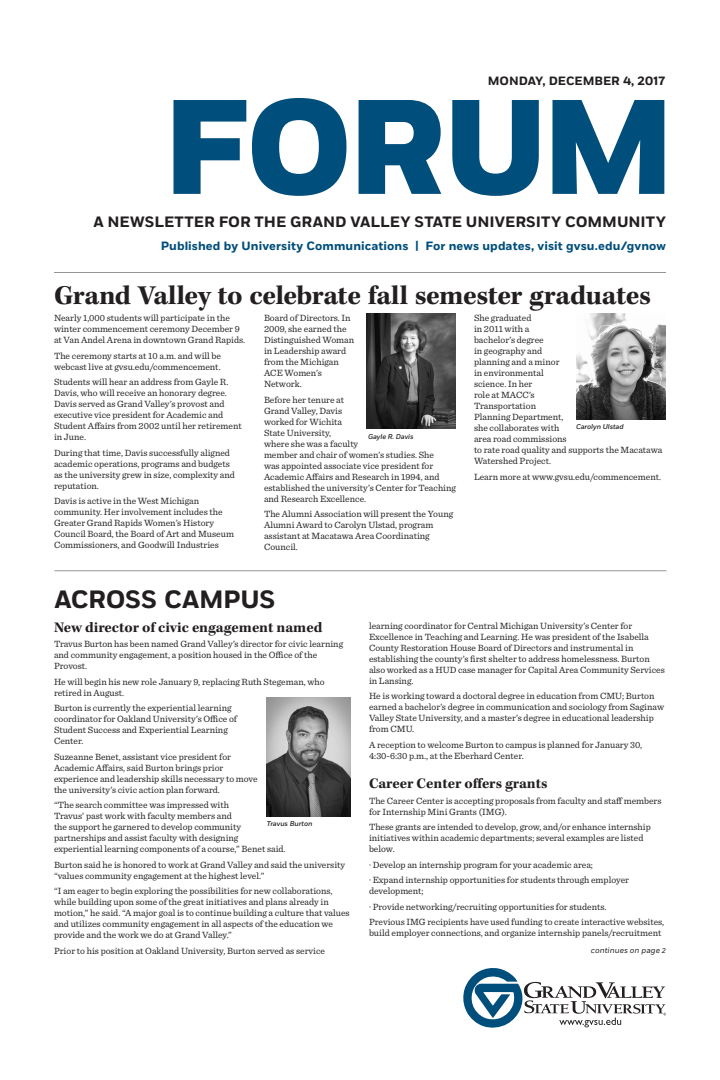
<style>
.page{position:relative;width:720px;height:1080px;background:#fff}
.page>*{position:absolute;margin:0;border:0;box-sizing:border-box;transform-origin:0 0}
.t1{font:800 134.1px "Fort";letter-spacing:-.03em;color:#004e7b}
.main_story_headline{font:700 28px "Kepler Std";letter-spacing:-.015em;color:#231f20}
.section_headline{font:700 25px "Fort";letter-spacing:-.015em;color:#231f20}
.story_headline{font:700 15px "Kepler Std";color:#231f20}
.t2{font:700 15px "Fort";color:#231f20}
.t3{font:700 12px "Fort";letter-spacing:.005em;color:#004e7b}
.t4{font:700 12px "Fort";letter-spacing:-.005em;color:#231f20}
.body_copy{font:9.5px/11px "Sentinel";color:#231f20}
.story_continue_right{font:italic 8px "Fort";letter-spacing:.005em;color:#231f20}
.photo_name{font:italic 500 7px "Fort";letter-spacing:-.01em;color:#231f20}
</style>
<div class="page">
<svg style="left:463px;top:968px;width:203px;height:60px"></svg>
<hr style="left:54px;top:570px;width:612px;height:1px;background:#939598">
<hr style="left:54px;top:272px;width:612px;height:1px;background:#939598">
<img style="left:366px;top:314px;width:90px;height:115px">
<img style="left:267px;top:698px;width:84px;height:118px">
<img style="left:576px;top:314px;width:90px;height:105px">
<p class="t4" style="left:488px;top:73px;width:179px">MONDAY, DECEMBER 4, 2017</p>
<p class="t1" style="left:162px;top:64px;width:515px">FORUM</p>
<p class="t2" style="left:93px;top:212px;width:574px">A NEWSLETTER FOR THE GRAND VALLEY STATE UNIVERSITY COMMUNITY</p>
<p class="t3" style="left:161px;top:239px;width:507px">Published by University Communications | For news updates, visit gvsu.edu/gvnow</p>
<p class="main_story_headline" style="left:54px;top:280px;width:599px">Grand Valley to celebrate fall semester graduates</p>
<p class="body_copy" style="left:54px;top:312px;width:193px">Nearly 1,000 students will participate in the winter commencement ceremony December 9 at Van Andel Arena in downtown Grand Rapids.</p>
<p class="body_copy" style="left:54px;top:349px;width:169px">The ceremony starts at 10 a.m. and will be webcast live at gvsu.edu/commencement.</p>
<p class="body_copy" style="left:54px;top:376px;width:189px">Students will hear an address from Gayle R.<br>Davis, who will receive an honorary degree.<br>Davis served as Grand Valley’s provost and executive vice president for Academic and Student Affairs from 2002 until her retirement in June.</p>
<p class="body_copy" style="left:54px;top:446px;width:182px">During that time, Davis successfully aligned academic operations, programs and budgets as the university grew in size, complexity and reputation.</p>
<p class="body_copy" style="left:54px;top:495px;width:181px">Davis is active in the West Michigan community. Her involvement includes the Greater Grand Rapids Women’s History Council Board, the Board of Art and Museum Commissioners, and Goodwill Industries</p>
<p class="body_copy" style="left:264px;top:312px;width:92px">Board of Directors. In<br>2009, she earned the<br>Distinguished Woman in Leadership award from the Michigan<br>ACE Women’s<br>Network.</p>
<p class="body_copy" style="left:264px;top:393px;width:193px">Before her tenure at<br>Grand Valley, Davis<br>worked for Wichita<br>State University,<br>where she was a faculty<br>member and chair of women’s studies. She<br>was appointed associate vice president for<br>Academic Affairs and Research in 1994, and established the university’s Center for Teaching and Research Excellence.</p>
<p class="body_copy" style="left:264px;top:508px;width:191px">The Alumni Association will present the Young Alumni Award to Carolyn Ulstad, program assistant at Macatawa Area Coordinating Council.</p>
<p class="body_copy" style="left:474px;top:312px;width:190px">She graduated<br>in 2011 with a<br>bachelor’s degree<br>in geography and<br>planning and a minor<br>in environmental<br>science. In her<br>role at MACC’s<br>Transportation<br>Planning Department,<br>she collaborates with<br>area road commissions<br>to rate road quality and supports the Macatawa<br>Watershed Project.</p>
<p class="body_copy" style="left:474px;top:470px;width:189px">Learn more at www.gvsu.edu/commencement.</p>
<p class="photo_name" style="left:576px;top:422px;width:49px">Carolyn Ulstad</p>
<p class="photo_name" style="left:368px;top:432px;width:47px">Gayle R. Davis</p>
<p class="section_headline" style="left:54px;top:584px;width:222px">ACROSS CAMPUS</p>
<p class="story_headline" style="left:54px;top:618px;width:270px">New director of civic engagement named</p>
<p class="body_copy" style="left:54px;top:638px;width:291px">Travus Burton has been named Grand Valley’s director for civic learning and community engagement, a position housed in the Office of the<br>Provost.</p>
<p class="body_copy" style="left:54px;top:675px;width:272px">He will begin his new role January 9, replacing Ruth Stegeman, who retired in August.</p>
<p class="body_copy" style="left:54px;top:702px;width:185px">Burton is currently the experiential learning coordinator for Oakland University’s Office of Student Success and Experiential Learning Center.</p>
<p class="body_copy" style="left:54px;top:750px;width:205px">Suzeanne Benet, assistant vice president for Academic Affairs, said Burton brings prior experience and leadership skills necessary to move the university’s civic action plan forward.</p>
<p class="body_copy" style="left:54px;top:799px;width:233px">“The search committee was impressed with<br>Travus’ past work with faculty members and<br>the support he garnered to develop community partnerships and assist faculty with designing experiential learning components of a course,” Benet said.</p>
<p class="body_copy" style="left:54px;top:858px;width:293px">Burton said he is honored to work at Grand Valley and said the university “values community engagement at the highest level.”</p>
<p class="body_copy" style="left:54px;top:885px;width:297px">“I am eager to begin exploring the possibilities for new collaborations, while building upon some of the great initiatives and plans already in motion,” he said. “A major goal is to continue building a culture that values and utilizes community engagement in all aspects of the education we provide and the work we do at Grand Valley.”</p>
<p class="body_copy" style="left:54px;top:944px;width:273px">Prior to his position at Oakland University, Burton served as service</p>
<p class="photo_name" style="left:267px;top:819px;width:47px">Travus Burton</p>
<p class="body_copy" style="left:369px;top:619px;width:297px">learning coordinator for Central Michigan University’s Center for Excellence in Teaching and Learning. He was president of the Isabella County Restoration House Board of Directors and instrumental in establishing the county’s first shelter to address homelessness. Burton also worked as a HUD case manager for Capital Area Community Services in Lansing.</p>
<p class="body_copy" style="left:369px;top:690px;width:297px">He is working toward a doctoral degree in education from CMU; Burton earned a bachelor’s degree in communication and sociology from Saginaw Valley State University, and a master’s degree in educational leadership from CMU.</p>
<p class="body_copy" style="left:369px;top:738px;width:275px">A reception to welcome Burton to campus is planned for January 30,<br>4:30-6:30 p.m., at the Eberhard Center.</p>
<p class="story_headline" style="left:369px;top:775px;width:180px">Career Center offers grants</p>
<p class="body_copy" style="left:369px;top:794px;width:294px">The Career Center is accepting proposals from faculty and staff members for Internship Mini Grants (IMG).</p>
<p class="body_copy" style="left:369px;top:821px;width:283px">These grants are intended to develop, grow, and/or enhance internship initiatives within academic departments; several examples are listed below.</p>
<p class="body_copy" style="left:369px;top:858px;width:226px">· Develop an internship program for your academic area;</p>
<p class="body_copy" style="left:369px;top:874px;width:262px">· Expand internship opportunities for students through employer development;</p>
<p class="body_copy" style="left:369px;top:900px;width:239px">· Provide networking/recruiting opportunities for students.</p>
<p class="body_copy" style="left:369px;top:916px;width:297px">Previous IMG recipients have used funding to create interactive websites, build employer connections, and organize internship panels/recruitment</p>
<p class="story_continue_right" style="left:591px;top:946px;width:77px">continues on page 2</p>
</div>
